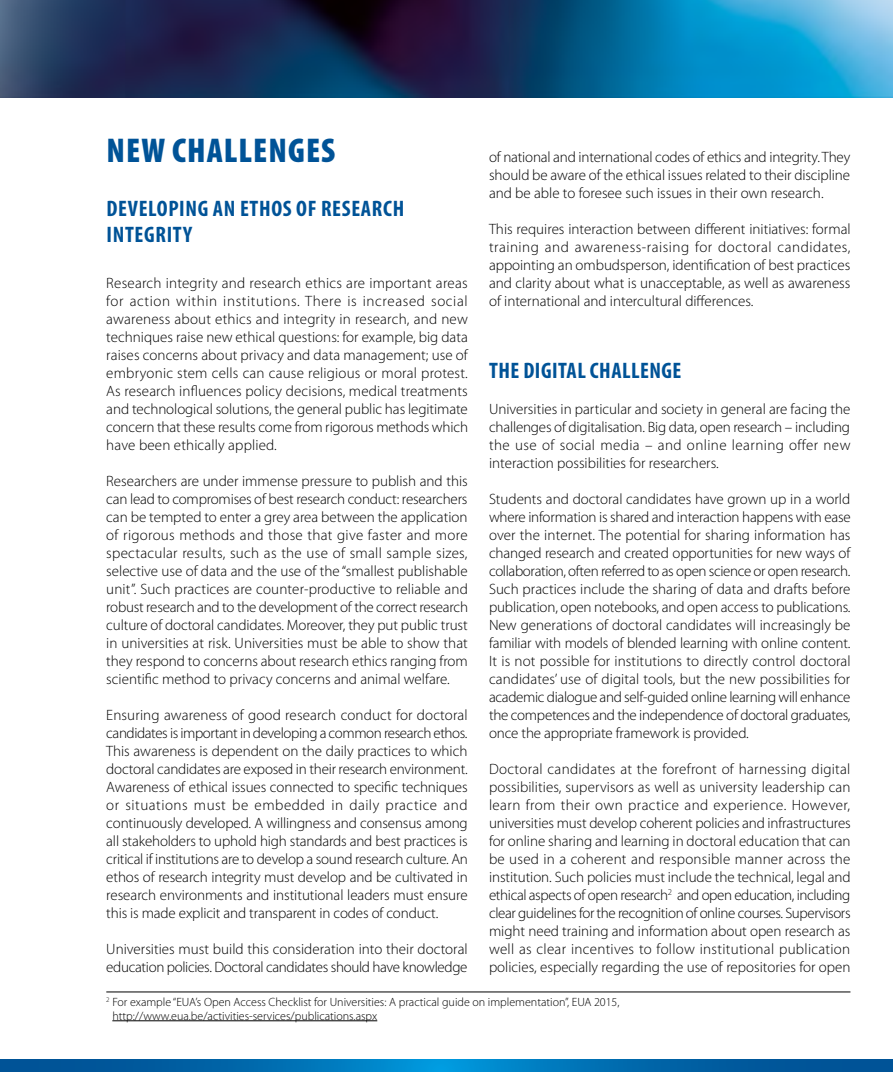
<style>
.page{position:relative;width:893px;height:1072px;background:#fff}
.page>*{position:absolute;margin:0;border:0;box-sizing:border-box;transform-origin:0 0}
.t1{font:900 condensed 34.5px "Myriad Pro";letter-spacing:.03em;color:#005397}
.t2{font:700 condensed 22.5px/25.5px "Myriad Pro";letter-spacing:.03em;color:#005397}
.t3{font:300 15px/18px "Myriad Pro";color:#000;text-align:justify}
.t4{font:300 12px/13.5px "Myriad Pro";color:#000}
</style>
<div class="page">
<img style="left:0;top:0;width:893px;height:98px">
<svg style="left:0;top:1059px;width:893px;height:12px;background:#006aad"></svg>
<hr style="left:112px;top:1020px;width:265px;height:1px;background:#000">
<hr style="left:106px;top:991px;width:744px;height:1px;background:#000">
<h1 class="t1" style="left:107px;top:131px;width:230px">NEW CHALLENGES</h1>
<h2 class="t2" style="left:107px;top:195px;width:299px">DEVELOPING AN ETHOS OF RESEARCH<br>INTEGRITY</h2>
<p class="t3" style="left:106px;top:274px;width:363px">Research integrity and research ethics are important areas for action within institutions. There is increased social awareness about ethics and integrity in research, and new techniques raise new ethical questions: for example, big data raises concerns about privacy and data management; use of embryonic stem cells can cause religious or moral protest.<br>As research influences policy decisions, medical treatments and technological solutions, the general public has legitimate concern that these results come from rigorous methods which have been ethically applied.</p>
<p class="t3" style="left:106px;top:472px;width:363px">Researchers are under immense pressure to publish and this can lead to compromises of best research conduct: researchers can be tempted to enter a grey area between the application of rigorous methods and those that give faster and more spectacular results, such as the use of small sample sizes, selective use of data and the use of the “smallest publishable unit”. Such practices are counter-productive to reliable and robust research and to the development of the correct research culture of doctoral candidates. Moreover, they put public trust in universities at risk. Universities must be able to show that they respond to concerns about research ethics ranging from scientific method to privacy concerns and animal welfare.</p>
<p class="t3" style="left:106px;top:706px;width:363px">Ensuring awareness of good research conduct for doctoral candidates is important in developing a common research ethos.<br>This awareness is dependent on the daily practices to which doctoral candidates are exposed in their research environment.<br>Awareness of ethical issues connected to specific techniques or situations must be embedded in daily practice and continuously developed. A willingness and consensus among all stakeholders to uphold high standards and best practices is critical if institutions are to develop a sound research culture. An ethos of research integrity must develop and be cultivated in research environments and institutional leaders must ensure this is made explicit and transparent in codes of conduct.</p>
<p class="t3" style="left:106px;top:940px;width:363px">Universities must build this consideration into their doctoral education policies. Doctoral candidates should have knowledge</p>
<p class="t3" style="left:489px;top:148px;width:363px">of national and international codes of ethics and integrity. They should be aware of the ethical issues related to their discipline and be able to foresee such issues in their own research.</p>
<p class="t3" style="left:489px;top:220px;width:363px">This requires interaction between different initiatives: formal training and awareness-raising for doctoral candidates, appointing an ombudsperson, identification of best practices and clarity about what is unacceptable, as well as awareness of international and intercultural differences.</p>
<h2 class="t2" style="left:489px;top:357px;width:194px">THE DIGITAL CHALLENGE</h2>
<p class="t3" style="left:489px;top:400px;width:363px">Universities in particular and society in general are facing the challenges of digitalisation. Big data, open research – including the use of social media – and online learning offer new interaction possibilities for researchers.</p>
<p class="t3" style="left:489px;top:490px;width:363px">Students and doctoral candidates have grown up in a world where information is shared and interaction happens with ease over the internet. The potential for sharing information has changed research and created opportunities for new ways of collaboration, often referred to as open science or open research.<br>Such practices include the sharing of data and drafts before publication, open notebooks, and open access to publications.<br>New generations of doctoral candidates will increasingly be familiar with models of blended learning with online content.<br>It is not possible for institutions to directly control doctoral candidates’ use of digital tools, but the new possibilities for academic dialogue and self-guided online learning will enhance the competences and the independence of doctoral graduates, once the appropriate framework is provided.</p>
<p class="t3" style="left:489px;top:760px;width:363px">Doctoral candidates at the forefront of harnessing digital possibilities, supervisors as well as university leadership can learn from their own practice and experience. However, universities must develop coherent policies and infrastructures for online sharing and learning in doctoral education that can be used in a coherent and responsible manner across the institution. Such policies must include the technical, legal and ethical aspects of open research<sup>2</sup> and open education, including clear guidelines for the recognition of online courses. Supervisors might need training and information about open research as well as clear incentives to follow institutional publication policies, especially regarding the use of repositories for open</p>
<p class="t4" style="left:112px;top:995px;width:509px;text-indent:-6px"><sup>2</sup> For example “EUA’s Open Access Checklist for Universities: A practical guide on implementation”, EUA 2015, http://www.eua.be/activities-services/publications.aspx</p>
</div>
